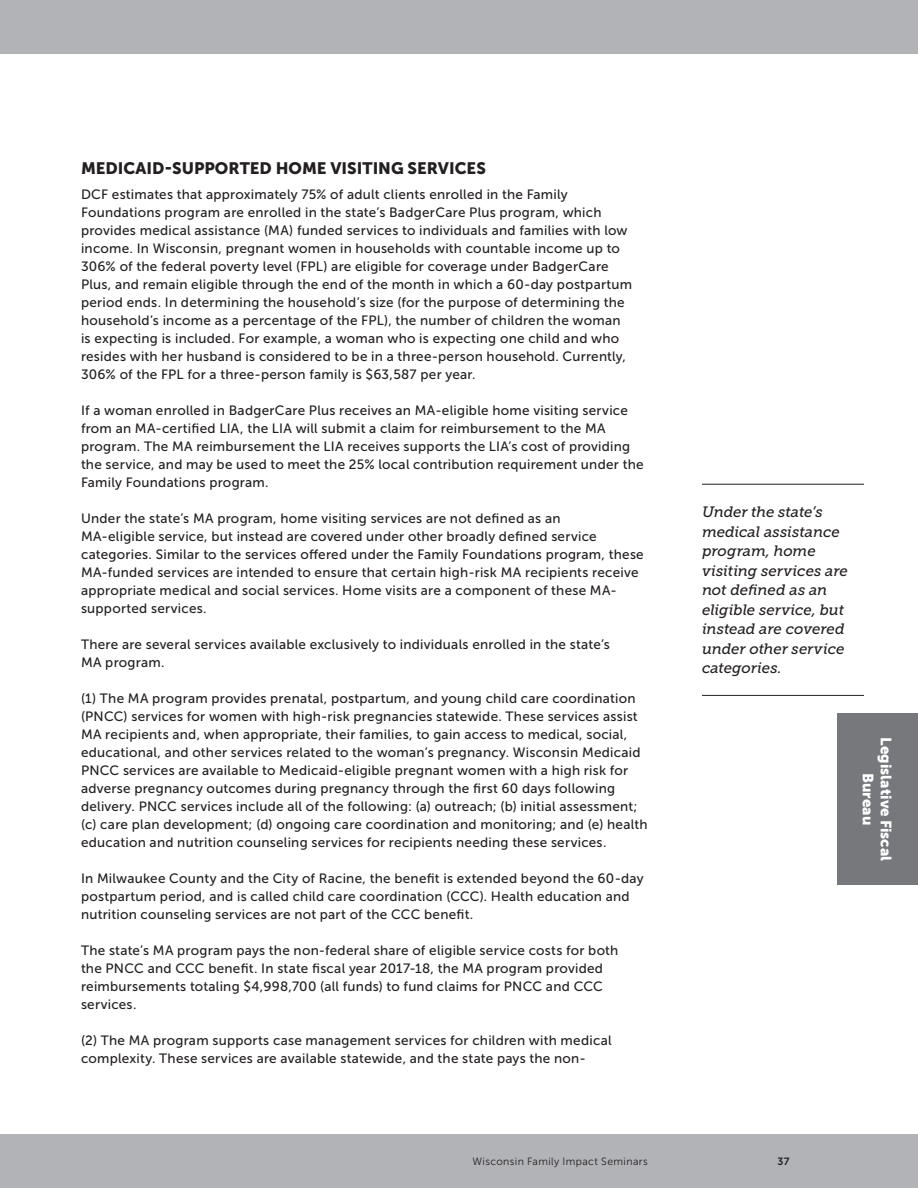
<style>
.page{position:relative;width:918px;height:1188px;background:#fff}
.page>*{position:absolute;margin:0;border:0;box-sizing:border-box;transform-origin:0 0}
.t1{font:16.5px "Museo Sans 900";color:#231f20}
.t2{font:italic 15px/19.5px "Museo Slab 500";letter-spacing:-.005em;color:#231f20}
.t3{font:15px/18px "Museo Sans 900";letter-spacing:.005em;color:#fff;text-align:center}
.t4{font:13.5px/18px "Museo Sans 500";letter-spacing:.02em;color:#231f20}
.t5{font:10.5px "Museo Sans 300";letter-spacing:.035em;color:#231f20}
.t6{font:10.5px "Museo Sans 700";color:#231f20}
</style>
<div class="page">
<div style="left:0;top:0;width:918px;height:54px;background:#b2b3b7"></div>
<div style="left:0;top:1134px;width:918px;height:54px;background:#b2b3b7"></div>
<hr style="left:702px;top:484px;width:162px;height:1px;background:#231f20">
<hr style="left:702px;top:695px;width:162px;height:1px;background:#231f20">
<div style="left:837px;top:713px;width:81px;height:172px;background:#76787b"></div>
<p class="t1" style="left:81px;top:159px;width:406px">MEDICAID-SUPPORTED HOME VISITING SERVICES</p>
<p class="t4" style="left:81px;top:186px;width:553px">DCF estimates that approximately 75% of adult clients enrolled in the Family Foundations program are enrolled in the state’s BadgerCare Plus program, which provides medical assistance (MA) funded services to individuals and families with low income. In Wisconsin, pregnant women in households with countable income up to 306% of the federal poverty level (FPL) are eligible for coverage under BadgerCare Plus, and remain eligible through the end of the month in which a 60-day postpartum period ends. In determining the household’s size (for the purpose of determining the household’s income as a percentage of the FPL), the number of children the woman is expecting is included. For example, a woman who is expecting one child and who resides with her husband is considered to be in a three-person household. Currently, 306% of the FPL for a three-person family is $63,587 per year.</p>
<p class="t4" style="left:81px;top:401px;width:564px">If a woman enrolled in BadgerCare Plus receives an MA-eligible home visiting service from an MA-certified LIA, the LIA will submit a claim for reimbursement to the MA program. The MA reimbursement the LIA receives supports the LIA’s cost of providing the service, and may be used to meet the 25% local contribution requirement under the Family Foundations program.</p>
<p class="t4" style="left:81px;top:509px;width:564px">Under the state’s MA program, home visiting services are not defined as an<br>MA-eligible service, but instead are covered under other broadly defined service categories. Similar to the services offered under the Family Foundations program, these MA-funded services are intended to ensure that certain high-risk MA recipients receive appropriate medical and social services. Home visits are a component of these MA&shy;supported services.</p>
<p class="t4" style="left:81px;top:635px;width:531px">There are several services available exclusively to individuals enrolled in the state’s<br>MA program.</p>
<p class="t4" style="left:81px;top:689px;width:568px">(1) The MA program provides prenatal, postpartum, and young child care coordination (PNCC) services for women with high-risk pregnancies statewide. These services assist MA recipients and, when appropriate, their families, to gain access to medical, social, educational, and other services related to the woman’s pregnancy. Wisconsin Medicaid PNCC services are available to Medicaid-eligible pregnant women with a high risk for adverse pregnancy outcomes during pregnancy through the first 60 days following delivery. PNCC services include all of the following: (a) outreach; (b) initial assessment; (c) care plan development; (d) ongoing care coordination and monitoring; and (e) health education and nutrition counseling services for recipients needing these services.</p>
<p class="t4" style="left:81px;top:869px;width:564px">In Milwaukee County and the City of Racine, the benefit is extended beyond the 60-day postpartum period, and is called child care coordination (CCC). Health education and nutrition counseling services are not part of the CCC benefit.</p>
<p class="t4" style="left:81px;top:941px;width:539px">The state’s MA program pays the non-federal share of eligible service costs for both the PNCC and CCC benefit. In state fiscal year 2017-18, the MA program provided reimbursements totaling $4,998,700 (all funds) to fund claims for PNCC and CCC services.</p>
<p class="t4" style="left:81px;top:1031px;width:532px">(2) The MA program supports case management services for children with medical complexity. These services are available statewide, and the state pays the non-</p>
<p class="t2" style="left:702px;top:503px;width:147px">Under the state’s medical assistance program, home visiting services are not defined as an eligible service, but instead are covered under other service categories.</p>
<p class="t3" style="left:895px;top:737px;width:126px;rotate:90deg">Legislative Fiscal<br>Bureau</p>
<p class="t5" style="left:472px;top:1156px;width:177px">Wisconsin Family Impact Seminars</p>
<p class="t6" style="left:778px;top:1155px;width:14px">37</p>
</div>
